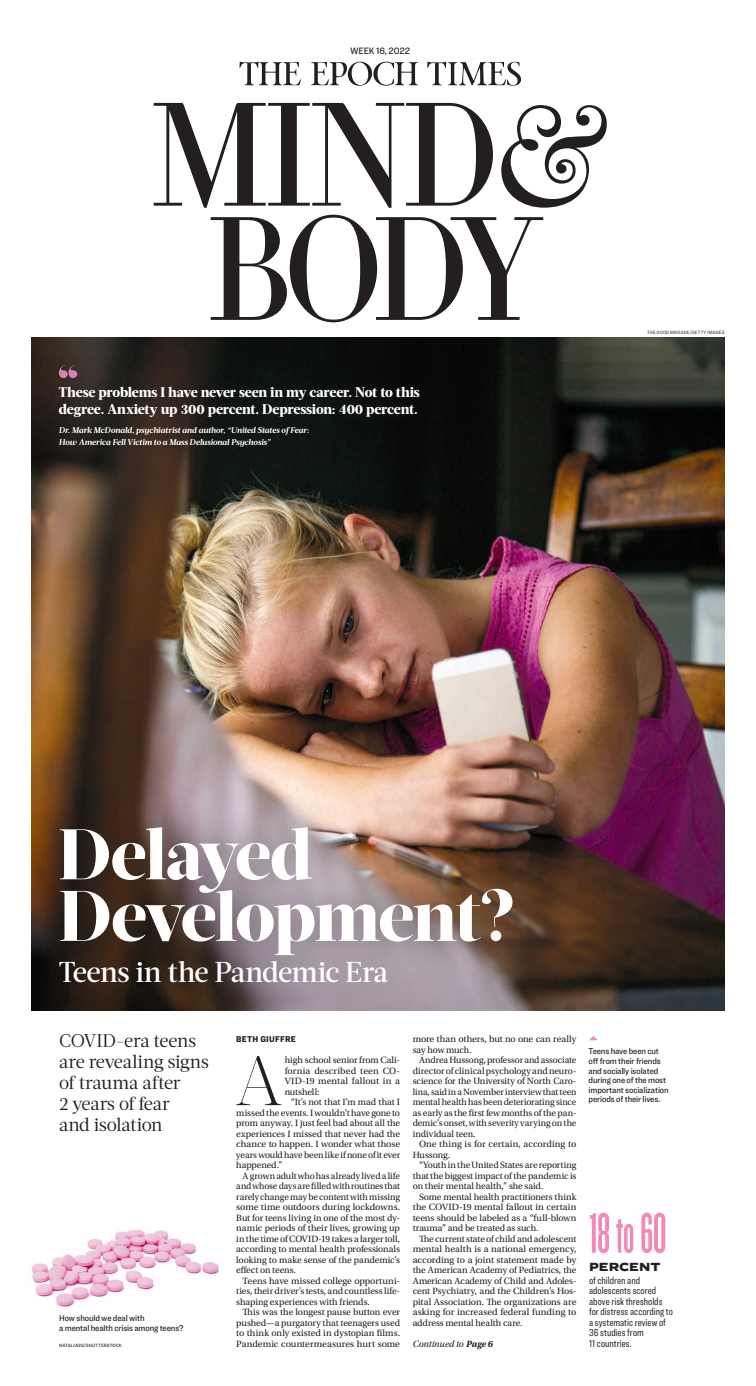
<style>
.page{position:relative;width:756px;height:1386px;background:#fff}
.page>*{position:absolute;margin:0;border:0;box-sizing:border-box;transform-origin:0 0}
.t1{font:300 69.56px "Acta Display";color:#231f20}
.t2{font:59.5px "Knockout 46 Flyweight";color:#f289b7}
.t3{font:500 28.7px "Acta Deck";letter-spacing:-.03em;color:#fff}
.t4{font:18.38px/21px "Acta Deck";letter-spacing:-.02em;color:#231f20}
.t5{font:800 14px/17.1px "Acta Deck";letter-spacing:-.02em;color:#fff}
.t6{font:900 12.25px "Ringside Extra Wide";letter-spacing:-.005em;color:#231f20}
.t7{font:10.5px/10.5px "Ringside Compressed";color:#231f20}
.t8{font:9.54px/10.5px "Utopia Std";letter-spacing:-.005em;color:#231f20;text-align:justify}
.t9{font:italic 9.54px "Utopia Std";letter-spacing:-.01em;color:#231f20}
.t10{font:500 9.54px "Ringside Narrow";letter-spacing:-.01em;color:#231f20}
.t11{font:500 8.75px/9.6px "Ringside Narrow";letter-spacing:-.015em;color:#231f20}
.t12{font:900 8.75px "Ringside Narrow";letter-spacing:.02em;color:#231f20}
.t13{font:italic 700 8.31px/11.4px "Acta";letter-spacing:-.02em;color:#fff}
.t14{font:4.81px "Ringside Narrow";letter-spacing:.02em;color:#231f20}
.t15{font:500 4.81px "Ringside Narrow";letter-spacing:.025em;color:#231f20}
.s1{font-weight:700}
</style>
<div class="page">
<svg style="left:211px;top:215px;width:332px;height:107px"></svg>
<svg style="left:154px;top:103px;width:453px;height:105px"></svg>
<svg style="left:427px;top:61px;width:94px;height:25px"></svg>
<svg style="left:239px;top:61px;width:62px;height:25px"></svg>
<svg style="left:311px;top:61px;width:107px;height:25px"></svg>
<img style="left:32px;top:337px;width:692px;height:674px">
<img style="left:31px;top:1229px;width:188px;height:78px">
<div style="left:23px;top:790px;width:527px;height:232px;background:#231f20;opacity:.6"></div>
<svg style="left:60px;top:827px;width:453px;height:128px"></svg>
<svg style="left:589px;top:1036px;width:9px;height:4px"></svg>
<div style="left:42px;top:351px;width:394px;height:112px;background:#231f20;opacity:.35"></div>
<div style="left:48px;top:356px;width:382px;height:100px;background:#231f20;opacity:.75"></div>
<svg style="left:59px;top:365px;width:18px;height:13px"></svg>
<p class="t10" style="left:350px;top:44px;width:62px">WEEK 16, 2022</p>
<h3 class="t5" style="left:59px;top:384px;width:363px">These problems I have never seen in my career. Not to this degree. Anxiety up 300 percent. Depression: 400 percent.</h3>
<p class="t13" style="left:59px;top:425px;width:252px">Dr. Mark McDonald, psychiatrist and author, “United States of Fear:<br>How America Fell Victim to a Mass Delusional Psychosis”</p>
<p class="t14" style="left:647px;top:329px;width:79px">THE GOOD BRIGADE/GETTY IMAGES</p>
<h3 class="t3" style="left:59px;top:955px;width:331px">Teens in the Pandemic Era</h3>
<h3 class="t4" style="left:59px;top:1031px;width:151px">COVID-era teens are revealing signs of trauma after<br>2 years of fear<br>and isolation</h3>
<p class="t8" style="left:413px;top:1034px;width:165px">more than others, but no one can really say how much.</p>
<p class="t12" style="left:236px;top:1033px;width:61px">BETH GIUFFRE</p>
<h1 class="t1" style="left:235px;top:1040px;width:49px">A</h1>
<p class="t8" style="left:285px;top:1055px;width:117px">high school senior from Cali&shy;fornia described teen CO-VID-19 mental fallout in a nutshell:</p>
<p class="t8" style="left:413px;top:1055px;width:165px;text-indent:6px">Andrea Hussong, professor and associate director of clinical psychology and neuro&shy;science for the University of North Caro&shy;lina, said in a November interview that teen mental health has been deteriorating since as early as the first few months of the pan&shy;demic’s onset, with severity varying on the individual teen.</p>
<p class="t8" style="left:413px;top:1139px;width:165px;text-indent:6px">One thing is for certain, according to<br>Hussong.</p>
<p class="t8" style="left:413px;top:1160px;width:165px;text-indent:6px">“Youth in the United States are reporting that the biggest impact of the pandemic is on their mental health,” she said.</p>
<p class="t8" style="left:413px;top:1191px;width:165px;text-indent:6px">Some mental health practitioners think the COVID-19 mental fallout in certain teens should be labeled as a “full-blown trauma” and be treated as such.</p>
<p class="t8" style="left:413px;top:1233px;width:165px;text-indent:6px">The current state of child and adolescent mental health is a national emergency, according to a joint statement made by the American Academy of Pediatrics, the American Academy of Child and Adoles&shy;cent Psychiatry, and the Children’s Hos&shy;pital Association. The organizations are asking for increased federal funding to address mental health care.</p>
<p class="t9" style="left:413px;top:1338px;width:82px">Continued to <span class="s1">Page 6</span></p>
<p class="t8" style="left:236px;top:1097px;width:165px;text-indent:55px">“It’s not that I’m mad that I missed the events. I wouldn’t have gone to prom anyway. I just feel bad about all the experiences I missed that never had the chance to happen. I wonder what those years would have been like if none of it ever happened.”</p>
<p class="t8" style="left:236px;top:1170px;width:165px;text-indent:6px">A grown adult who has already lived a life and whose days are filled with routines that rarely change may be content with missing some time outdoors during lockdowns.<br>But for teens living in one of the most dy&shy;namic periods of their lives, growing up in the time of COVID-19 takes a larger toll, according to mental health professionals looking to make sense of the pandemic’s effect on teens.</p>
<p class="t8" style="left:236px;top:1275px;width:165px;text-indent:6px">Teens have missed college opportuni&shy;ties, their driver’s tests, and countless life&shy;shaping experiences with friends.</p>
<p class="t8" style="left:236px;top:1307px;width:165px;text-indent:6px">This was the longest pause button ever pushed—a purgatory that teenagers used to think only existed in dystopian films.<br>Pandemic countermeasures hurt some</p>
<p class="t11" style="left:59px;top:1313px;width:126px">How should we deal with<br>a mental health crisis among teens?</p>
<p class="t15" style="left:59px;top:1342px;width:64px">NATALIASS/SHUTTERSTOCK</p>
<p class="t11" style="left:589px;top:1046px;width:82px">Teens have been cut off from their friends and socially isolated during one of the most important socialization periods of their lives.</p>
<h2 class="t2" style="left:589px;top:1200px;width:79px">18 to 60</h2>
<p class="t6" style="left:589px;top:1257px;width:73px">PERCENT</p>
<p class="t7" style="left:589px;top:1275px;width:85px">of children and adolescents scored above risk thresholds for distress according to a systematic review of<br>36 studies from<br>11 countries.</p>
</div>
